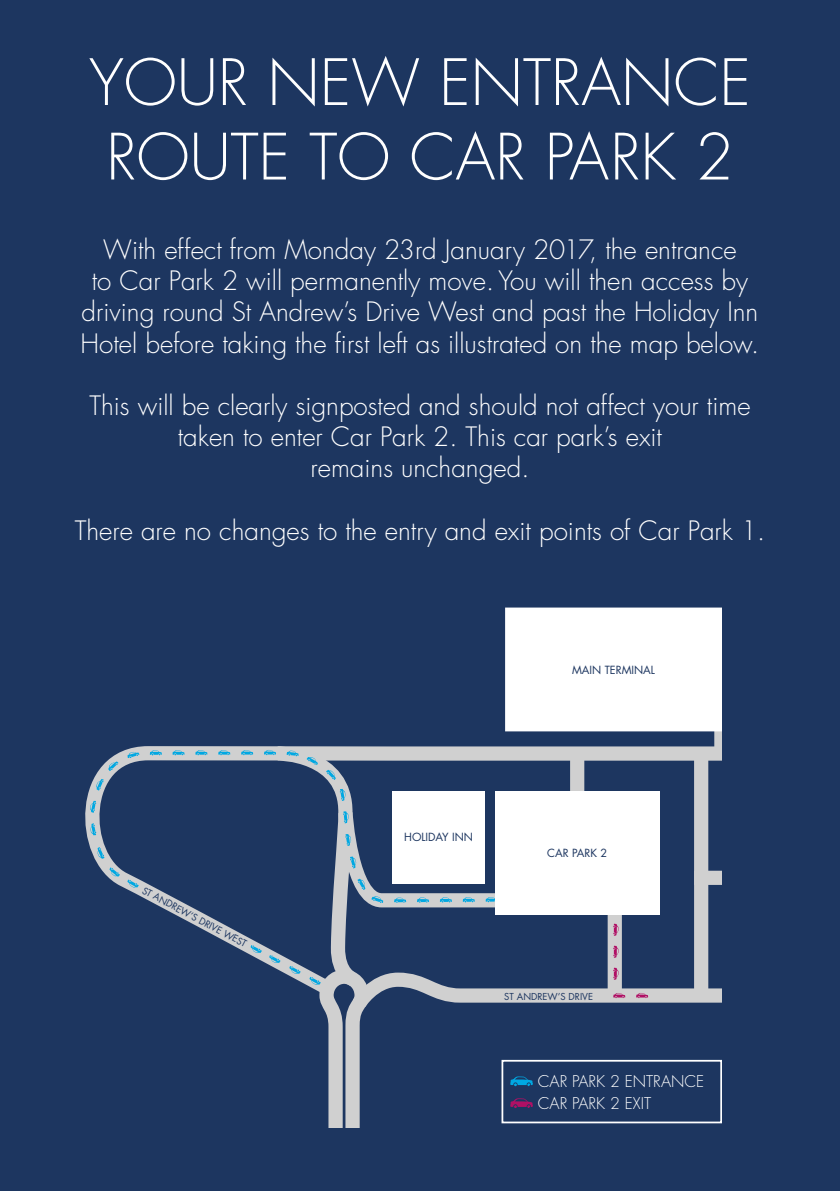
<style>
.page{position:relative;width:840px;height:1191px;background:#fff}
.page>*{position:absolute;margin:0;border:0;box-sizing:border-box;transform-origin:0 0}
.t1{font:300 62px/74.4px "Futura";color:#fff}
.t2{font:300 26px/31.2px "Futura";color:#fff;text-align:center}
.t3{font:300 15.8px/21.8px "Futura";color:#fff}
.t4{font:11px "Futura";color:#1d3660}
.t5{font:9.4px "Futura";color:#1d3660}
</style>
<div class="page">
<div style="left:0;top:0;width:839px;height:1191px;background:#1d3660"></div>
<svg style="left:85px;top:746px;width:637px;height:219px"></svg>
<svg style="left:532px;top:965px;width:190px;height:159px"></svg>
<div style="left:693px;top:870px;width:37px;height:15px;background:#d0d0d0"></div>
<div style="left:714px;top:729px;width:14px;height:28px;background:#d0d0d0"></div>
<div style="left:505px;top:607px;width:217px;height:124px;background:#fff"></div>
<div style="left:569px;top:758px;width:15px;height:33px;background:#d0d0d0"></div>
<div style="left:501px;top:1059px;width:220px;height:64px;border:2px solid #fff"></div>
<svg style="left:613px;top:993px;width:12px;height:5px"></svg>
<svg style="left:635px;top:993px;width:12px;height:5px"></svg>
<svg style="left:613px;top:923px;width:5px;height:12px"></svg>
<svg style="left:613px;top:945px;width:5px;height:12px"></svg>
<svg style="left:613px;top:967px;width:5px;height:12px"></svg>
<svg style="left:172px;top:750px;width:12px;height:5px"></svg>
<svg style="left:195px;top:750px;width:12px;height:5px"></svg>
<svg style="left:218px;top:750px;width:12px;height:5px"></svg>
<svg style="left:241px;top:746px;width:291px;height:382px"></svg>
<svg style="left:127px;top:879px;width:12px;height:8px"></svg>
<svg style="left:109px;top:867px;width:11px;height:10px"></svg>
<svg style="left:97px;top:847px;width:7px;height:12px"></svg>
<svg style="left:96px;top:779px;width:8px;height:11px"></svg>
<svg style="left:108px;top:761px;width:10px;height:10px"></svg>
<svg style="left:127px;top:751px;width:12px;height:7px"></svg>
<svg style="left:150px;top:750px;width:12px;height:5px"></svg>
<svg style="left:90px;top:800px;width:6px;height:13px"></svg>
<svg style="left:90px;top:823px;width:6px;height:12px"></svg>
<div style="left:495px;top:791px;width:164px;height:123px;background:#fff"></div>
<div style="left:722px;top:590px;width:117px;height:601px;background:#1d3660"></div>
<h1 class="t1" style="left:89px;top:47px;width:663px">YOUR NEW ENTRANCE<br>ROUTE TO CAR PARK 2</h1>
<p class="t2" style="left:81px;top:234px;width:679px">With effect from Monday 23rd January 2017, the entrance<br>to Car Park 2 will permanently move. You will then access by driving round St Andrew’s Drive West and past the Holiday Inn Hotel before taking the first left as illustrated on the map below.</p>
<p class="t2" style="left:89px;top:390px;width:662px">This will be clearly signposted and should not affect your time taken to enter Car Park 2. This car park’s exit<br>remains unchanged.</p>
<p class="t2" style="left:75px;top:515px;width:691px">There are no changes to the entry and exit points of Car Park 1.</p>
<p class="t5" style="left:146px;top:884px;width:118px;rotate:28deg">ST ANDREW’S DRIVE WEST</p>
<p class="t4" style="left:571px;top:662px;width:84px">MAIN TERMINAL</p>
<p class="t4" style="left:404px;top:830px;width:70px">HOLIDAY INN</p>
<p class="t4" style="left:547px;top:845px;width:61px">CAR PARK 2</p>
<p class="t5" style="left:504px;top:990px;width:90px">ST ANDREW’S DRIVE</p>
<p class="t3" style="left:537px;top:1071px;width:168px">CAR PARK 2 ENTRANCE<br>CAR PARK 2 EXIT</p>
</div>
